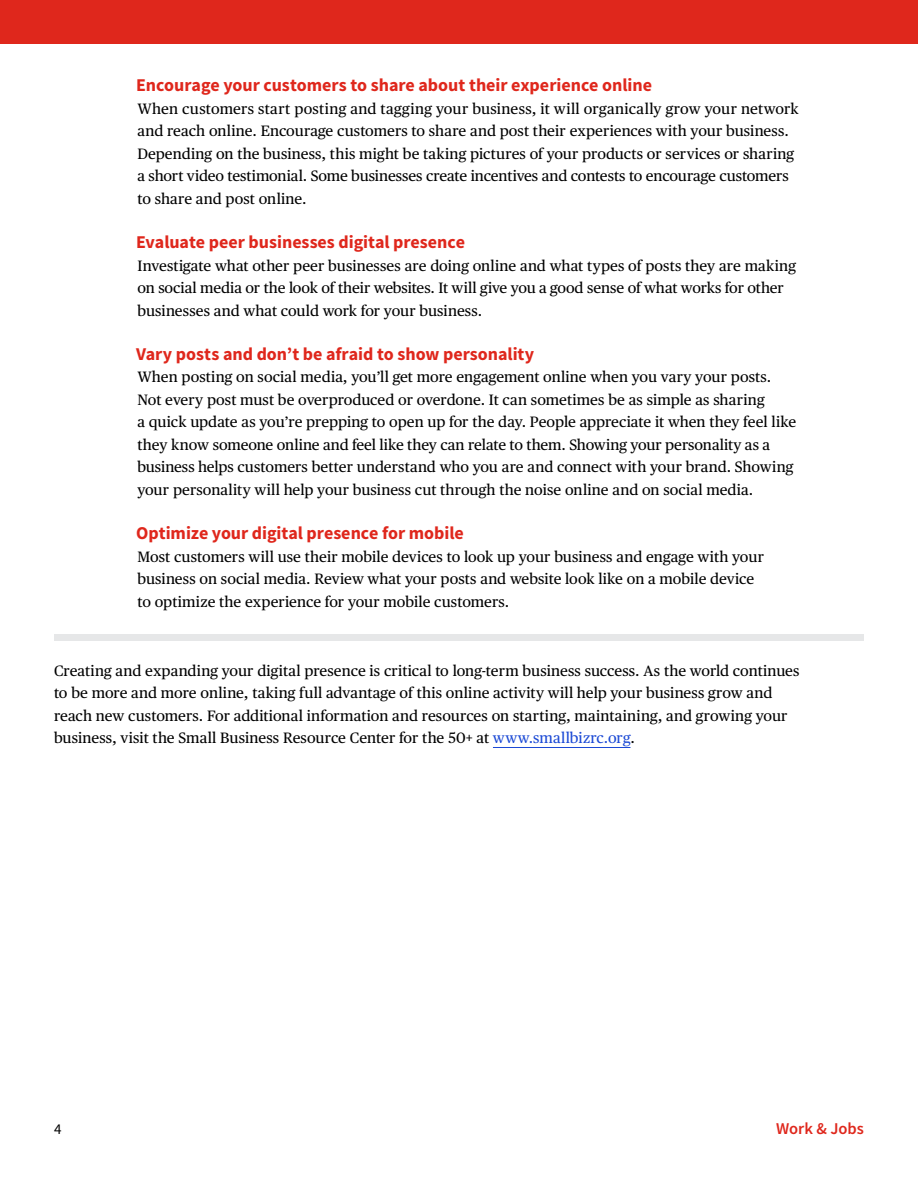
<style>
.page{position:relative;width:918px;height:1188px;background:#fff}
.page>*{position:absolute;margin:0;border:0;box-sizing:border-box;transform-origin:0 0}
.t1{font:700 18px "Source Sans Pro";color:#df271c}
.t2{font:600 16.5px "Source Sans Pro";color:#df271c}
.t3{font:15px/22.5px "Publico Text";letter-spacing:.005em;color:#000}
.t4{font:15px "Source Sans Pro";color:#000}
.s1{color:#1c4ad5}
</style>
<div class="page">
<div style="left:0;top:0;width:918px;height:44px;background:#df271c"></div>
<hr style="left:493px;top:747px;width:138px;height:1px;background:#1c4ad5">
<div style="left:54px;top:635px;width:810px;height:6px;background:#e6e7e8"></div>
<p class="t1" style="left:136px;top:73px;width:518px">Encourage your customers to share about their experience online</p>
<p class="t3" style="left:137px;top:96px;width:663px">When customers start posting and tagging your business, it will organically grow your network and reach online. Encourage customers to share and post their experiences with your business.<br>Depending on the business, this might be taking pictures of your products or services or sharing a short video testimonial. Some businesses create incentives and contests to encourage customers to share and post online.</p>
<p class="t1" style="left:136px;top:230px;width:331px">Evaluate peer businesses digital presence</p>
<p class="t3" style="left:137px;top:253px;width:660px">Investigate what other peer businesses are doing online and what types of posts they are making on social media or the look of their websites. It will give you a good sense of what works for other businesses and what could work for your business.</p>
<p class="t1" style="left:136px;top:342px;width:400px">Vary posts and don’t be afraid to show personality</p>
<p class="t3" style="left:137px;top:365px;width:660px">When posting on social media, you’ll get more engagement online when you vary your posts.<br>Not every post must be overproduced or overdone. It can sometimes be as simple as sharing<br>a quick update as you’re prepping to open up for the day. People appreciate it when they feel like they know someone online and feel like they can relate to them. Showing your personality as a business helps customers better understand who you are and connect with your brand. Showing your personality will help your business cut through the noise online and on social media.</p>
<p class="t1" style="left:136px;top:521px;width:329px">Optimize your digital presence for mobile</p>
<p class="t3" style="left:137px;top:544px;width:628px">Most customers will use their mobile devices to look up your business and engage with your business on social media. Review what your posts and website look like on a mobile device to optimize the experience for your mobile customers.</p>
<p class="t3" style="left:54px;top:658px;width:747px">Creating and expanding your digital presence is critical to long-term business success. As the world continues to be more and more online, taking full advantage of this online activity will help your business grow and reach new customers. For additional information and resources on starting, maintaining, and growing your business, visit the Small Business Resource Center for the 50+ at <span class="s1">www.smallbizrc.org</span>.</p>
<p class="t4" style="left:54px;top:1120px;width:9px">4</p>
<p class="t2" style="left:776px;top:1118px;width:89px">Work &amp; Jobs</p>
</div>
